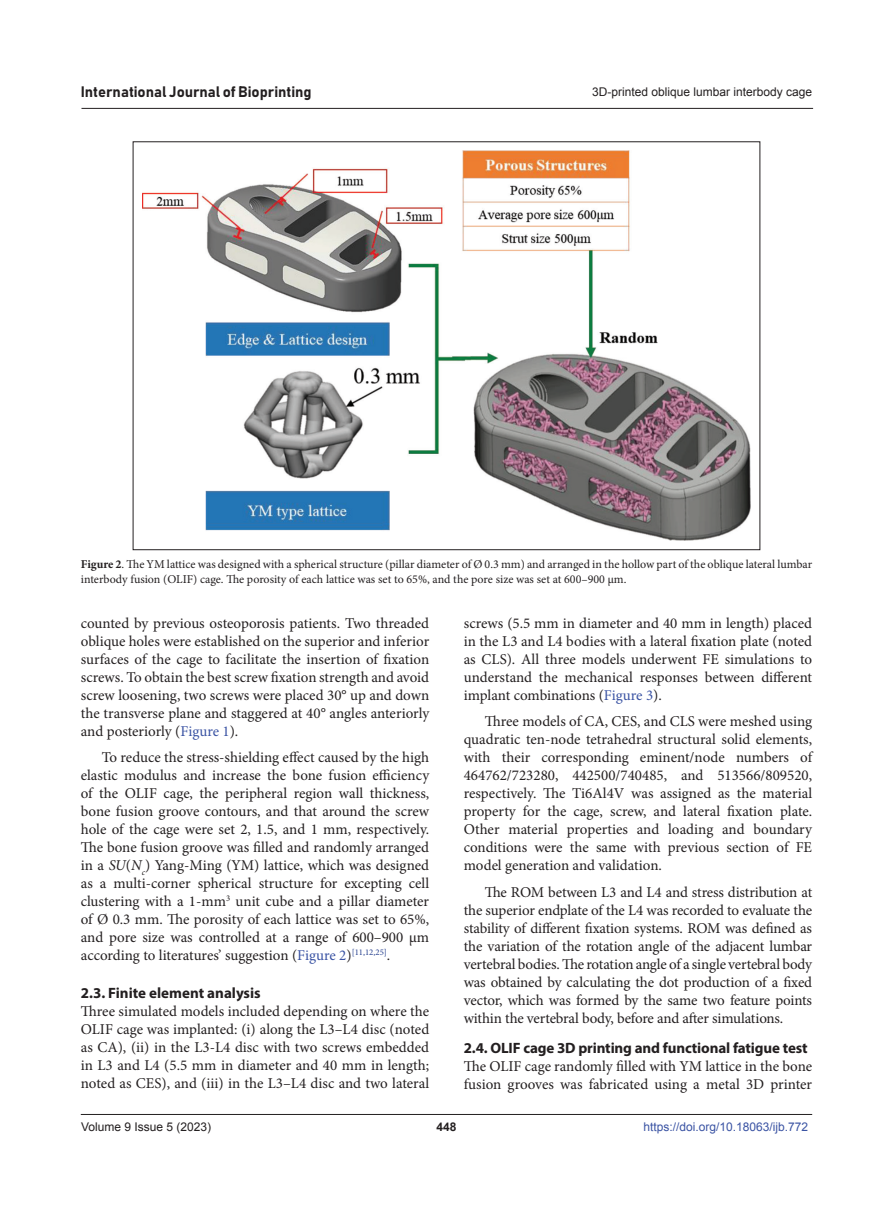
<style>
.page{position:relative;width:893px;height:1212px;background:#fff}
.page>*{position:absolute;margin:0;border:0;box-sizing:border-box;transform-origin:0 0}
.body_text{font:15px/18px "Minion Pro";letter-spacing:-.005em;color:#231f20;text-align:justify}
.body_text_first{font:15px/18px "Minion Pro";color:#231f20;text-align:justify}
.Head2{font:700 15px "Myriad Pro";letter-spacing:-.01em;color:#231f20}
.t1{font:15px "Bahnschrift";color:#231f20}
.figLends{font:12px/15px "Minion Pro";color:#231f20}
.t2{font:12px "Arial";color:#231f20}
.t3{font:12px "Arial";color:#3a53a3}
.t4{font:700 12px "Arial";color:#231f20}
.s1{font-weight:700}
.s2{color:#3a53a3}
.s3{font-style:italic}
</style>
<div class="page">
<hr style="left:81px;top:1114px;width:731px;height:1px;background:#231f20">
<hr style="left:81px;top:108px;width:732px;height:1px;background:#231f20">
<img style="left:142px;top:151px;width:609px;height:390px">
<p class="t1" style="left:81px;top:83px;width:232px">International Journal of Bioprinting</p>
<p class="t2" style="left:592px;top:84px;width:222px">3D-printed oblique lumbar interbody cage</p>
<p class="figLends" style="left:81px;top:556px;width:733px"><span class="s1">Figure 2</span>. The YM lattice was designed with a spherical structure (pillar diameter of Ø 0.3 mm) and arranged in the hollow part of the oblique lateral lumbar interbody fusion (OLIF) cage. The porosity of each lattice was set to 65%, and the pore size was set at 600–900 μm.</p>
<p class="body_text" style="left:81px;top:614px;width:350px">counted by previous osteoporosis patients. Two threaded oblique holes were established on the superior and inferior surfaces of the cage to facilitate the insertion of fixation screws. To obtain the best screw fixation strength and avoid screw loosening, two screws were placed 30° up and down the transverse plane and staggered at 40° angles anteriorly and posteriorly (<span class="s2">Figure 1</span>).</p>
<p class="body_text" style="left:81px;top:748px;width:350px;text-indent:21px">To reduce the stress-shielding effect caused by the high elastic modulus and increase the bone fusion efficiency of the OLIF cage, the peripheral region wall thickness, bone fusion groove contours, and that around the screw hole of the cage were set 2, 1.5, and 1 mm, respectively.<br>The bone fusion groove was filled and randomly arranged in a <span class="s3">SU</span>(<span class="s3">N</span><sub>c</sub>) Yang-Ming (YM) lattice, which was designed as a multi-corner spherical structure for excepting cell clustering with a 1-mm<sup>3</sup> unit cube and a pillar diameter of Ø 0.3 mm. The porosity of each lattice was set to 65%, and pore size was controlled at a range of 600–900 μm according to literatures’ suggestion (<span class="s2">Figure 2</span>)<sup>[11,12,25]</sup>.</p>
<p class="Head2" style="left:81px;top:983px;width:181px">2.3. Finite element analysis</p>
<p class="body_text_first" style="left:81px;top:1002px;width:350px">Three simulated models included depending on where the OLIF cage was implanted: (i) along the L3–L4 disc (noted as CA), (ii) in the L3-L4 disc with two screws embedded in L3 and L4 (5.5 mm in diameter and 40 mm in length; noted as CES), and (iii) in the L3–L4 disc and two lateral</p>
<p class="body_text_first" style="left:464px;top:614px;width:350px">screws (5.5 mm in diameter and 40 mm in length) placed in the L3 and L4 bodies with a lateral fixation plate (noted as CLS). All three models underwent FE simulations to understand the mechanical responses between different implant combinations (<span class="s2">Figure 3</span>).</p>
<p class="body_text" style="left:464px;top:712px;width:350px;text-indent:21px">Three models of CA, CES, and CLS were meshed using quadratic ten-node tetrahedral structural solid elements, with their corresponding eminent/node numbers of 464762/723280, 442500/740485, and 513566/809520, respectively. The Ti6Al4V was assigned as the material property for the cage, screw, and lateral fixation plate.<br>Other material properties and loading and boundary conditions were the same with previous section of FE model generation and validation.</p>
<p class="body_text" style="left:464px;top:883px;width:350px;text-indent:21px">The ROM between L3 and L4 and stress distribution at the superior endplate of the L4 was recorded to evaluate the stability of different fixation systems. ROM was defined as the variation of the rotation angle of the adjacent lumbar vertebral bodies. The rotation angle of a single vertebral body was obtained by calculating the dot production of a fixed vector, which was formed by the same two feature points within the vertebral body, before and after simulations.</p>
<p class="Head2" style="left:464px;top:1038px;width:345px">2.4. OLIF cage 3D printing and functional fatigue test</p>
<p class="body_text_first" style="left:464px;top:1057px;width:350px">The OLIF cage randomly filled with YM lattice in the bone fusion grooves was fabricated using a metal 3D printer</p>
<p class="t2" style="left:81px;top:1119px;width:132px">Volume 9 Issue 5 (2023)</p>
<p class="t4" style="left:436px;top:1119px;width:22px">448</p>
<p class="t3" style="left:643px;top:1119px;width:166px">https://doi.org/10.18063/ijb.772</p>
</div>
